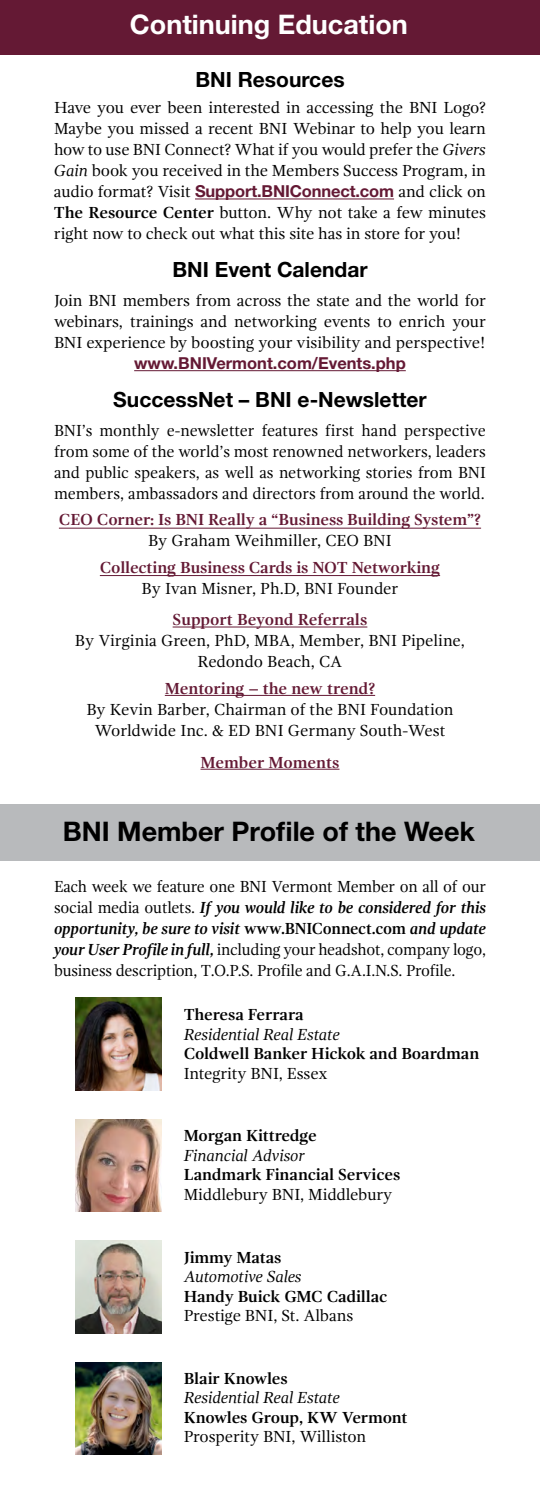
<style>
.page{position:relative;width:540px;height:1512px;background:#fff}
.page>*{position:absolute;margin:0;border:0;box-sizing:border-box;transform-origin:0 0}
.t1{font:700 27px "Helvetica Neue";color:#000}
.t2{font:700 27px "Helvetica Neue";color:#fff}
.t3{font:700 21px "Helvetica Neue";color:#000}
.t4{font:16.5px/21px "Gandhi Serif";letter-spacing:-.01em;color:#000;text-align:justify}
.t5{font:16.5px/21px "Gandhi Serif";letter-spacing:-.01em;color:#000;text-align:justify;scale:.96 1}
.t6{font:700 16.5px "Gandhi Serif";letter-spacing:-.01em;color:#000}
.t7{font:700 16.5px "Gandhi Serif";letter-spacing:-.01em;color:#641934}
.t8{font:italic 16.5px "Gandhi Serif";letter-spacing:-.01em;color:#000}
.t9{font:700 16.5px "Helvetica Neue";color:#641934}
.s1{font-style:italic}
.s2{font-family:"Helvetica Neue";font-weight:700;color:#641934}
.s3{font-weight:700}
.s4{font-weight:700;font-style:italic}
</style>
<div class="page">
<div style="left:0;top:0;width:540px;height:54px;background:#641934"></div>
<div style="left:0;top:805px;width:540px;height:56px;background:#b8babc"></div>
<hr style="left:195px;top:199px;width:199px;height:1px;background:#641934">
<hr style="left:134px;top:370px;width:272px;height:1px;background:#641934">
<hr style="left:59px;top:528px;width:422px;height:1px;background:#641934">
<hr style="left:100px;top:575px;width:340px;height:1px;background:#641934">
<hr style="left:173px;top:627px;width:194px;height:1px;background:#641934">
<hr style="left:165px;top:695px;width:210px;height:1px;background:#641934">
<hr style="left:201px;top:769px;width:138px;height:1px;background:#641934">
<img style="left:76px;top:998px;width:86px;height:92px">
<img style="left:76px;top:1119px;width:86px;height:93px">
<img style="left:76px;top:1241px;width:86px;height:92px">
<img style="left:76px;top:1362px;width:86px;height:93px">
<h1 class="t2" style="left:130px;top:8px;width:279px">Continuing Education</h1>
<p class="t3" style="left:195px;top:66px;width:151px">BNI Resources</p>
<p class="t4" style="left:54px;top:97px;width:434px">Have you ever been interested in accessing the BNI Logo?<br>Maybe you missed a recent BNI Webinar to help you learn how to use BNI Connect? What if you would prefer the <span class="s1">Givers Gain</span> book you received in the Members Success Program, in audio format? Visit <span class="s2">Support.BNIConnect.com</span> and click on <span class="s3">The Resource Center</span> button. Why not take a few minutes right now to check out what this site has in store for you!</p>
<p class="t3" style="left:172px;top:257px;width:197px">BNI Event Calendar</p>
<p class="t4" style="left:54px;top:290px;width:433px">Join BNI members from across the state and the world for webinars, trainings and networking events to enrich your BNI experience by boosting your visibility and perspective!</p>
<p class="t9" style="left:134px;top:353px;width:273px">www.BNIVermont.com/Events.php</p>
<p class="t3" style="left:113px;top:387px;width:315px">SuccessNet – BNI e-Newsletter</p>
<p class="t4" style="left:54px;top:420px;width:434px">BNI’s monthly e-newsletter features first hand perspective from some of the world’s most renowned networkers, leaders and public speakers, as well as networking stories from BNI members, ambassadors and directors from around the world.</p>
<p class="t7" style="left:59px;top:510px;width:424px">CEO Corner: Is BNI Really a “Business Building System”?</p>
<p class="t4" style="left:148px;top:530px;width:245px">By Graham Weihmiller, CEO BNI</p>
<p class="t7" style="left:100px;top:558px;width:342px">Collecting Business Cards is NOT Networking</p>
<p class="t4" style="left:142px;top:578px;width:258px">By Ivan Misner, Ph.D, BNI Founder</p>
<p class="t7" style="left:173px;top:610px;width:196px">Support Beyond Referrals</p>
<p class="t4" style="left:75px;top:630px;width:392px;text-align:center">By Virginia Green, PhD, MBA, Member, BNI Pipeline,<br>Redondo Beach, CA</p>
<p class="t7" style="left:165px;top:679px;width:212px">Mentoring – the new trend?</p>
<p class="t4" style="left:86px;top:699px;width:369px;text-align:center">By Kevin Barber, Chairman of the BNI Foundation<br>Worldwide Inc. &amp; ED BNI Germany South-West</p>
<p class="t7" style="left:201px;top:753px;width:140px">Member Moments</p>
<h1 class="t1" style="left:63px;top:814px;width:414px">BNI Member Profile of the Week</h1>
<p class="t5" style="left:54px;top:876px;width:452px">Each week we feature one BNI Vermont Member on all of our social media outlets. <span class="s4">If you would like to be considered for this opportunity, be sure to visit</span> <span class="s3">www.BNIConnect.com</span> <span class="s4">and update your User Profile in full,</span> including your headshot, company logo, business description, T.O.P.S. Profile and G.A.I.N.S. Profile.</p>
<p class="t6" style="left:184px;top:1005px;width:122px">Theresa Ferrara</p>
<p class="t8" style="left:184px;top:1025px;width:158px">Residential Real Estate</p>
<p class="t6" style="left:184px;top:1044px;width:297px">Coldwell Banker Hickok and Boardman</p>
<p class="t4" style="left:184px;top:1063px;width:145px">Integrity BNI, Essex</p>
<p class="t6" style="left:184px;top:1126px;width:135px">Morgan Kittredge</p>
<p class="t8" style="left:184px;top:1146px;width:123px">Financial Advisor</p>
<p class="t6" style="left:184px;top:1165px;width:218px">Landmark Financial Services</p>
<p class="t4" style="left:184px;top:1184px;width:210px">Middlebury BNI, Middlebury</p>
<p class="t6" style="left:184px;top:1248px;width:99px">Jimmy Matas</p>
<p class="t8" style="left:184px;top:1267px;width:120px">Automotive Sales</p>
<p class="t6" style="left:184px;top:1287px;width:205px">Handy Buick GMC Cadillac</p>
<p class="t4" style="left:184px;top:1305px;width:171px">Prestige BNI, St. Albans</p>
<p class="t6" style="left:184px;top:1369px;width:105px">Blair Knowles</p>
<p class="t8" style="left:184px;top:1388px;width:158px">Residential Real Estate</p>
<p class="t6" style="left:184px;top:1408px;width:225px">Knowles Group, KW Vermont</p>
<p class="t4" style="left:184px;top:1426px;width:184px">Prosperity BNI, Williston</p>
</div>
